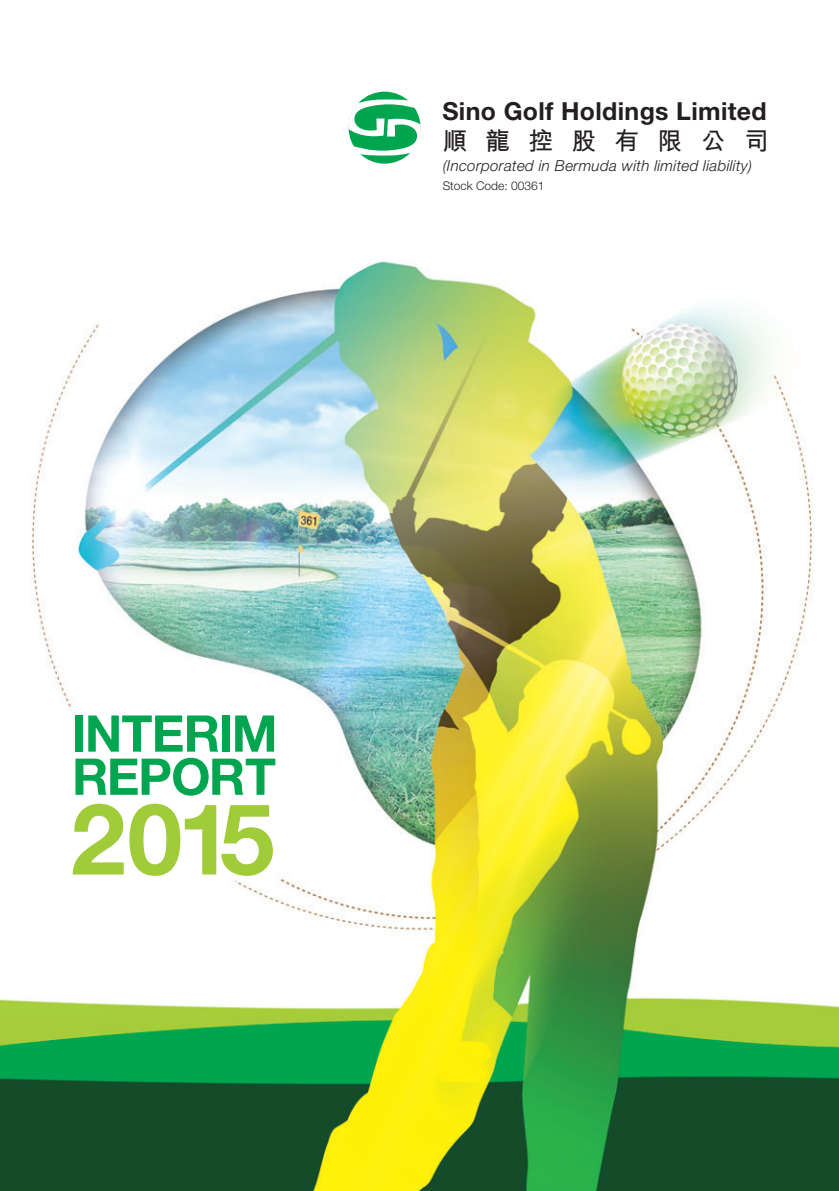
<style>
.page{position:relative;width:839px;height:1191px;background:#fff}
.page>*{position:absolute;margin:0;border:0;box-sizing:border-box;transform-origin:0 0}
.t1{font:700 99px "Helvetica Neue LT Std";color:#a1cc3a}
.t2{font:700 50.6px "Helvetica Neue LT Std";letter-spacing:-.025em;color:#00a54f}
.t3{font:700 24.8px "Helvetica Neue LT Std";letter-spacing:.015em;color:#231f20}
.t4{font:700 24.8px "M Hei HK";letter-spacing:.73em;color:#231f20}
.t5{font:italic 300 15.2px "Helvetica Neue LT Std";letter-spacing:.02em;color:#231f20}
.t6{font:300 12px "Helvetica Neue LT Std";color:#231f20}
</style>
<div class="page">
<img style="left:0;top:91px;width:838px;height:1100px">
<div style="left:348px;top:92px;width:72px;height:72px;background:#00a54f;border-radius:50%"></div>
<svg style="left:348px;top:99px;width:73px;height:57px"></svg>
<h3 class="t3" style="left:442px;top:96px;width:326px">Sino Golf Holdings Limited</h3>
<p class="t5" style="left:442px;top:156px;width:311px">(Incorporated in Bermuda with limited liability)</p>
<p class="t6" style="left:442px;top:179px;width:103px">Stock Code: 00361</p>
<h3 class="t4" style="left:442px;top:123px;width:327px">順龍控股有限公司</h3>
<h2 class="t2" style="left:72px;top:702px;width:207px">INTERIM</h2>
<h2 class="t2" style="left:72px;top:745px;width:205px">REPORT</h2>
<h1 class="t1" style="left:71px;top:778px;width:205px">2015</h1>
</div>
